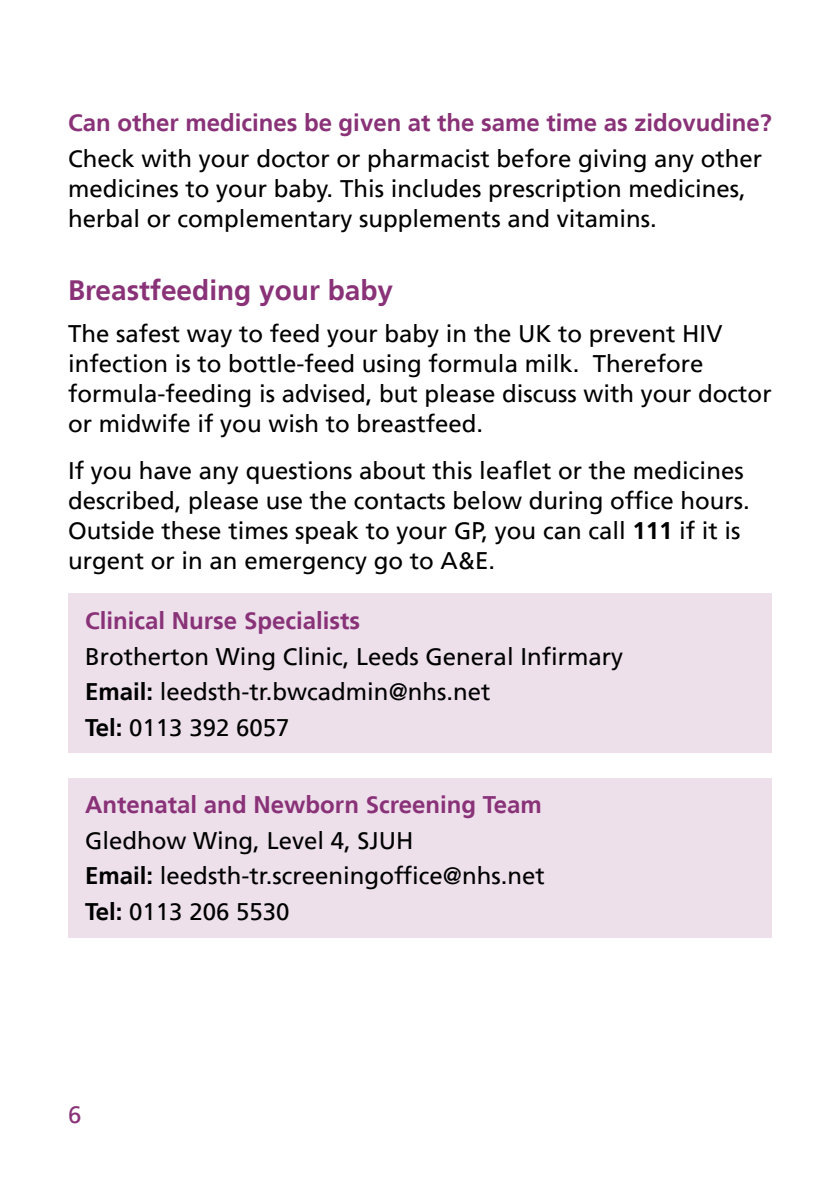
<style>
.page{position:relative;width:840px;height:1191px;background:#fff}
.page>*{position:absolute;margin:0;border:0;box-sizing:border-box;transform-origin:0 0}
.Main_Headings{font:700 28px "Frutiger LT";color:#893278}
.Body_Text{font:24px/30px "Frutiger LT";color:#000}
.Sub_Heading{font:700 24px "Frutiger LT";color:#893278}
.t1{font:24px "Frutiger LT";color:#893278}
.s1{font-weight:700}
</style>
<div class="page">
<div style="left:68px;top:594px;width:703px;height:159px;background:#ede0eb"></div>
<div style="left:68px;top:778px;width:703px;height:159px;background:#ede0eb"></div>
<p class="Sub_Heading" style="left:68px;top:109px;width:704px">Can other medicines be given at the same time as zidovudine?</p>
<p class="Body_Text" style="left:68px;top:144px;width:695px">Check with your doctor or pharmacist before giving any other medicines to your baby. This includes prescription medicines, herbal or complementary supplements and vitamins.</p>
<p class="Main_Headings" style="left:68px;top:274px;width:326px">Breastfeeding your baby</p>
<p class="Body_Text" style="left:68px;top:318px;width:704px">The safest way to feed your baby in the UK to prevent HIV infection is to bottle-feed using formula milk. Therefore formula-feeding is advised, but please discuss with your doctor or midwife if you wish to breastfeed.</p>
<p class="Body_Text" style="left:68px;top:455px;width:683px">If you have any questions about this leaflet or the medicines described, please use the contacts below during office hours.<br>Outside these times speak to your GP, you can call <span class="s1">111</span> if it is urgent or in an emergency go to A&amp;E.</p>
<p class="Sub_Heading" style="left:85px;top:606px;width:276px">Clinical Nurse Specialists</p>
<p class="Body_Text" style="left:85px;top:641px;width:539px">Brotherton Wing Clinic, Leeds General Infirmary</p>
<p class="Body_Text" style="left:85px;top:677px;width:407px"><span class="s1">Email:</span> leedsth-tr.bwcadmin@nhs.net</p>
<p class="Body_Text" style="left:85px;top:712px;width:206px"><span class="s1">Tel:</span> 0113 392 6057</p>
<p class="Sub_Heading" style="left:85px;top:790px;width:458px">Antenatal and Newborn Screening Team</p>
<p class="Body_Text" style="left:85px;top:825px;width:330px">Gledhow Wing, Level 4, SJUH</p>
<p class="Body_Text" style="left:85px;top:861px;width:461px"><span class="s1">Email:</span> leedsth-tr.screeningoffice@nhs.net</p>
<p class="Body_Text" style="left:85px;top:897px;width:206px"><span class="s1">Tel:</span> 0113 206 5530</p>
<p class="t1" style="left:68px;top:1101px;width:15px">6</p>
</div>
